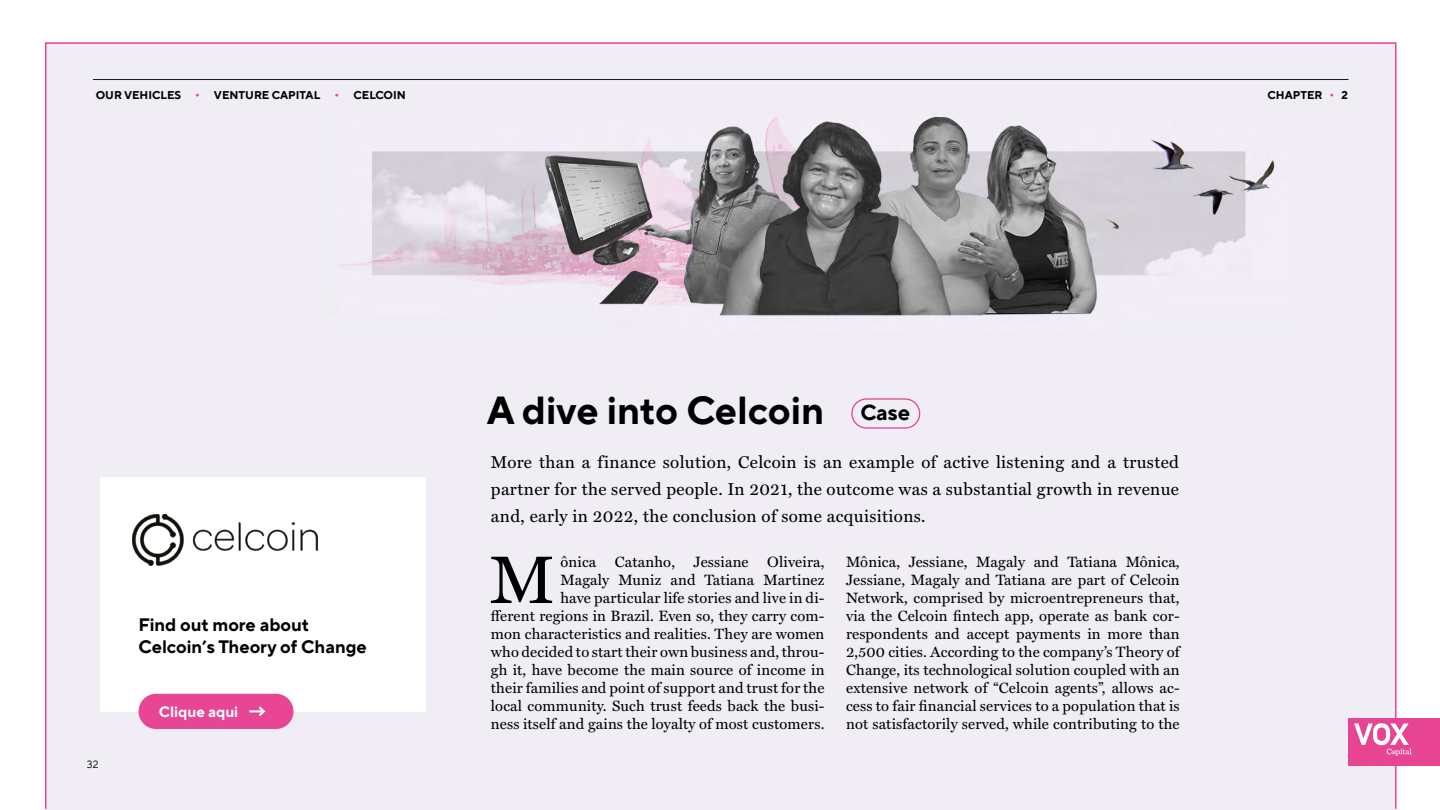
<style>
.page{position:relative;width:1440px;height:810px;background:#fff}
.page>*{position:absolute;margin:0;border:0;box-sizing:border-box;transform-origin:0 0}
.t1{font:67.72px "Miller Text";color:#000}
.t2{font:700 39px "TT Norms Pro";color:#000}
.t3{font:700 18px/21.6px "TT Norms Pro";color:#000}
.t4{font:17.25px/27px "Miller Text";letter-spacing:.02em;color:#000;text-align:justify}
.t5{font:15px/18px "Miller Text";letter-spacing:.01em;color:#000;text-align:right}
.t6{font:700 15px "TT Norms Pro";color:#fff}
.t7{font:700 11.25px "TT Norms Pro";color:#000}
.t8{font:10.5px "TT Norms Pro";color:#000}
.s1{color:#e84594}
.s2{font-size:21.67px}
</style>
<div class="page">
<div style="left:45px;top:42px;width:1350px;height:768px;background:#f0edf4"></div>
<hr style="left:93px;top:79px;width:1255px;height:1px;background:#17182d">
<div style="left:1348px;top:718px;width:92px;height:47px;background:#e74493"></div>
<svg style="left:1354px;top:723px;width:58px;height:33px"></svg>
<div style="left:100px;top:477px;width:325px;height:234px;background:#fff"></div>
<div style="left:139px;top:694px;width:155px;height:35px;background:#e84594;border-radius:18px"></div>
<svg style="left:249px;top:706px;width:17px;height:10px"></svg>
<img style="left:132px;top:514px;width:185px;height:52px">
<div style="left:851px;top:398px;width:69px;height:31px;border:1px solid #e84594;border-radius:14px"></div>
<img style="left:341px;top:117px;width:934px;height:309px">
<p class="t7" style="left:96px;top:87px;width:87px">OUR VEHICLES</p>
<p class="t7" style="left:195px;top:87px;width:126px"><span class="s1">•</span> VENTURE CAPITAL</p>
<p class="t7" style="left:334px;top:87px;width:73px"><span class="s1">•</span> CELCOIN</p>
<p class="t7" style="left:1268px;top:87px;width:82px">CHAPTER <span class="s1">•</span> 2</p>
<h2 class="t2" style="left:487px;top:381px;width:425px">A dive into Celcoin <span class="s2">Case</span></h2>
<p class="t8" style="left:87px;top:757px;width:13px">32</p>
<p class="t3" style="left:139px;top:613px;width:230px">Find out more about<br>Celcoin’s Theory of Change</p>
<p class="t6" style="left:159px;top:700px;width:81px">Clique aqui</p>
<p class="t4" style="left:491px;top:447px;width:690px">More than a finance solution, Celcoin is an example of active listening and a trusted partner for the served people. In 2021, the outcome was a substantial growth in revenue and, early in 2022, the conclusion of some acquisitions.</p>
<p class="t5" style="left:491px;top:552px;width:335px">ônica Catanho, Jessiane Oliveira,<br>Magaly Muniz and Tatiana Martinez<br>have particular life stories and live in di-<br>fferent regions in Brazil. Even so, they carry com&shy;mon characteristics and realities. They are women who decided to start their own business and, throu&shy;gh it, have become the main source of income in their families and point of support and trust for the local community. Such trust feeds back the busi&shy;ness itself and gains the loyalty of most customers.</p>
<p class="t5" style="left:846px;top:552px;width:335px;text-align:justify">Mônica, Jessiane, Magaly and Tatiana Mônica, Jessiane, Magaly and Tatiana are part of Celcoin Network, comprised by microentrepreneurs that, via the Celcoin fintech app, operate as bank cor&shy;respondents and accept payments in more than 2,500 cities. According to the company’s Theory of Change, its technological solution coupled with an extensive network of “Celcoin agents”, allows ac&shy;cess to fair financial services to a population that is not satisfactorily served, while contributing to the</p>
<h1 class="t1" style="left:490px;top:526px;width:67px">M</h1>
</div>
